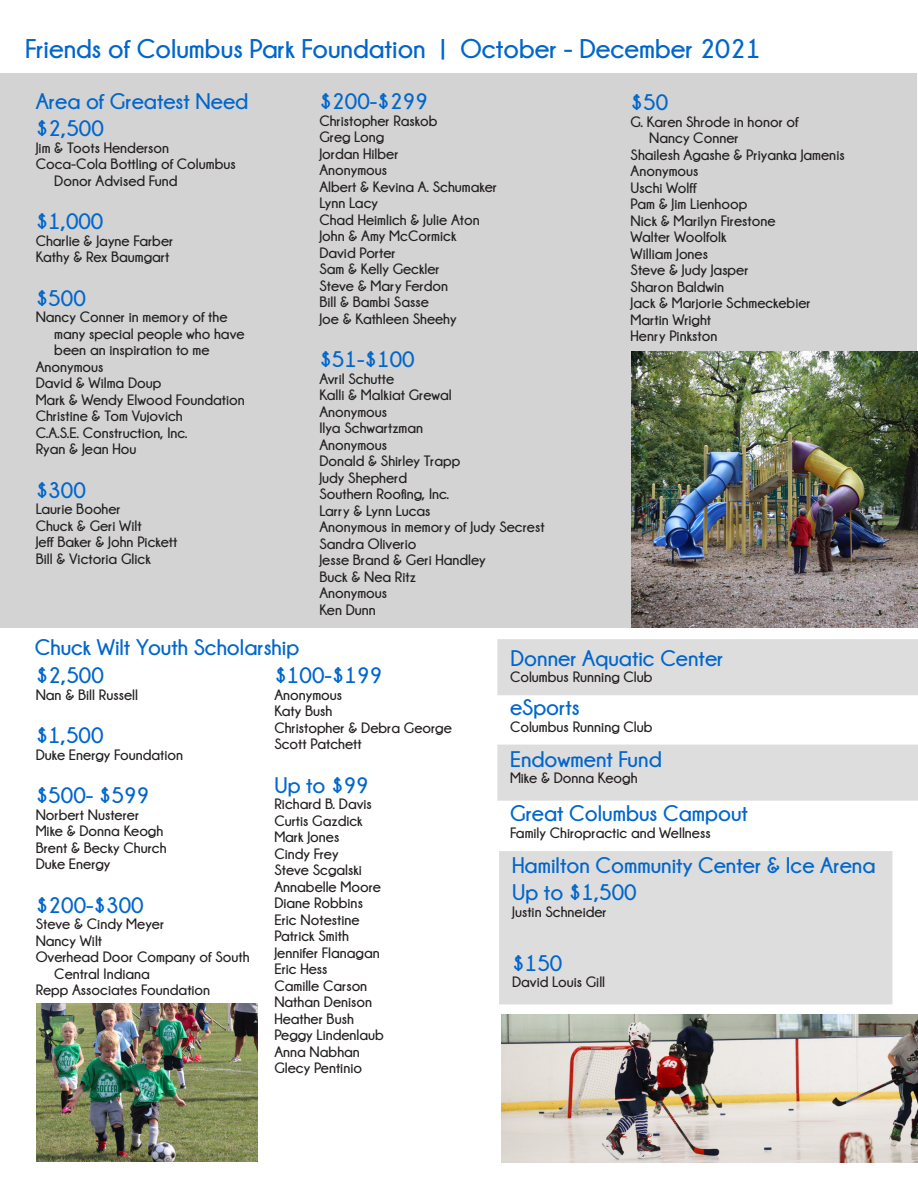
<style>
.page{position:relative;width:918px;height:1188px;background:#fff}
.page>*{position:absolute;margin:0;border:0;box-sizing:border-box;transform-origin:0 0}
.t1{font:700 27px "Champagne&Limousines";color:#06c}
.t2{font:700 22.5px/27px "Champagne&Limousines";color:#06c}
.t3{font:700 15px/16.5px "Champagne&Limousines";color:#231f20}
</style>
<div class="page">
<div style="left:0;top:73px;width:916px;height:555px;background:#d3d3d3"></div>
<div style="left:498px;top:640px;width:419px;height:55px;background:#dedddd"></div>
<div style="left:498px;top:745px;width:419px;height:55px;background:#dedddd"></div>
<div style="left:500px;top:852px;width:392px;height:152px;background:#dedddd"></div>
<img style="left:36px;top:1003px;width:221px;height:159px">
<img style="left:501px;top:1014px;width:416px;height:149px">
<img style="left:631px;top:351px;width:286px;height:276px">
<p class="t1" style="left:25px;top:34px;width:737px">Friends of Columbus Park Foundation | October - December 2021</p>
<p class="t2" style="left:36px;top:88px;width:214px">Area of Greatest Need $2,500</p>
<p class="t3" style="left:36px;top:139px;width:135px">Jim &amp; Toots Henderson</p>
<p class="t3" style="left:54px;top:156px;width:183px;text-indent:-19px">Coca-Cola Bottling of Columbus<br>Donor Advised Fund</p>
<p class="t2" style="left:36px;top:208px;width:69px">$1,000</p>
<p class="t3" style="left:36px;top:232px;width:139px">Charlie &amp; Jayne Farber</p>
<p class="t3" style="left:36px;top:249px;width:135px">Kathy &amp; Rex Baumgart</p>
<p class="t2" style="left:36px;top:284px;width:52px">$500</p>
<p class="t3" style="left:54px;top:309px;width:192px;text-indent:-19px">Nancy Conner in memory of the many special people who have been an inspiration to me</p>
<p class="t3" style="left:36px;top:358px;width:69px">Anonymous</p>
<p class="t3" style="left:36px;top:375px;width:127px">David &amp; Wilma Doup</p>
<p class="t3" style="left:36px;top:391px;width:211px">Mark &amp; Wendy Elwood Foundation</p>
<p class="t3" style="left:36px;top:408px;width:149px">Christine &amp; Tom Vujovich</p>
<p class="t3" style="left:36px;top:424px;width:153px">C.A.S.E. Construction, Inc.</p>
<p class="t3" style="left:36px;top:441px;width:102px">Ryan &amp; Jean Hou</p>
<p class="t2" style="left:36px;top:476px;width:52px">$300</p>
<p class="t3" style="left:36px;top:501px;width:87px">Laurie Booher</p>
<p class="t3" style="left:36px;top:517px;width:108px">Chuck &amp; Geri Wilt</p>
<p class="t3" style="left:36px;top:534px;width:143px">Jeff Baker &amp; John Pickett</p>
<p class="t3" style="left:36px;top:550px;width:117px">Bill &amp; Victoria Glick</p>
<p class="t2" style="left:319px;top:88px;width:110px">$200-$299</p>
<p class="t3" style="left:319px;top:112px;width:120px">Christopher Raskob</p>
<p class="t3" style="left:319px;top:129px;width:66px">Greg Long</p>
<p class="t3" style="left:319px;top:145px;width:81px">Jordan Hilber</p>
<p class="t3" style="left:319px;top:162px;width:69px">Anonymous</p>
<p class="t3" style="left:319px;top:178px;width:179px">Albert &amp; Kevina A. Schumaker</p>
<p class="t3" style="left:319px;top:195px;width:60px">Lynn Lacy</p>
<p class="t3" style="left:319px;top:211px;width:162px">Chad Heimlich &amp; Julie Aton</p>
<p class="t3" style="left:319px;top:228px;width:139px">John &amp; Amy McCormick</p>
<p class="t3" style="left:319px;top:244px;width:78px">David Porter</p>
<p class="t3" style="left:319px;top:261px;width:122px">Sam &amp; Kelly Geckler</p>
<p class="t3" style="left:319px;top:277px;width:130px">Steve &amp; Mary Ferdon</p>
<p class="t3" style="left:319px;top:294px;width:111px">Bill &amp; Bambi Sasse</p>
<p class="t3" style="left:319px;top:310px;width:139px">Joe &amp; Kathleen Sheehy</p>
<p class="t2" style="left:319px;top:346px;width:97px">$51-$100</p>
<p class="t3" style="left:319px;top:370px;width:76px">Avril Schutte</p>
<p class="t3" style="left:319px;top:387px;width:134px">Kalli &amp; Malkiat Grewal</p>
<p class="t3" style="left:319px;top:403px;width:69px">Anonymous</p>
<p class="t3" style="left:319px;top:420px;width:105px">Ilya Schwartzman</p>
<p class="t3" style="left:319px;top:436px;width:69px">Anonymous</p>
<p class="t3" style="left:319px;top:453px;width:143px">Donald &amp; Shirley Trapp</p>
<p class="t3" style="left:319px;top:469px;width:89px">Judy Shepherd</p>
<p class="t3" style="left:319px;top:486px;width:131px">Southern Roofing, Inc.</p>
<p class="t3" style="left:319px;top:502px;width:113px">Larry &amp; Lynn Lucas</p>
<p class="t3" style="left:319px;top:519px;width:227px">Anonymous in memory of Judy Secrest</p>
<p class="t3" style="left:319px;top:535px;width:99px">Sandra Oliverio</p>
<p class="t3" style="left:319px;top:552px;width:168px">Jesse Brand &amp; Geri Handley</p>
<p class="t3" style="left:319px;top:568px;width:98px">Buck &amp; Nea Ritz</p>
<p class="t3" style="left:319px;top:585px;width:69px">Anonymous</p>
<p class="t3" style="left:319px;top:601px;width:58px">Ken Dunn</p>
<p class="t2" style="left:631px;top:89px;width:39px">$50</p>
<p class="t3" style="left:649px;top:113px;width:151px;text-indent:-19px">G. Karen Shrode in honor of<br>Nancy Conner</p>
<p class="t3" style="left:631px;top:146px;width:216px">Shailesh Agashe &amp; Priyanka Jamenis</p>
<p class="t3" style="left:631px;top:163px;width:69px">Anonymous</p>
<p class="t3" style="left:631px;top:179px;width:67px">Uschi Wolff</p>
<p class="t3" style="left:631px;top:196px;width:118px">Pam &amp; Jim Lienhoop</p>
<p class="t3" style="left:631px;top:212px;width:146px">Nick &amp; Marilyn Firestone</p>
<p class="t3" style="left:631px;top:229px;width:98px">Walter Woolfolk</p>
<p class="t3" style="left:631px;top:245px;width:79px">William Jones</p>
<p class="t3" style="left:631px;top:262px;width:119px">Steve &amp; Judy Jasper</p>
<p class="t3" style="left:631px;top:278px;width:95px">Sharon Baldwin</p>
<p class="t3" style="left:631px;top:295px;width:182px">Jack &amp; Marjorie Schmeckebier</p>
<p class="t3" style="left:631px;top:311px;width:82px">Martin Wright</p>
<p class="t3" style="left:631px;top:328px;width:88px">Henry Pinkston</p>
<p class="t2" style="left:35px;top:633px;width:266px">Chuck Wilt Youth Scholarship</p>
<p class="t2" style="left:36px;top:662px;width:70px">$2,500</p>
<p class="t3" style="left:36px;top:686px;width:104px">Nan &amp; Bill Russell</p>
<p class="t2" style="left:36px;top:722px;width:69px">$1,500</p>
<p class="t3" style="left:36px;top:746px;width:149px">Duke Energy Foundation</p>
<p class="t2" style="left:36px;top:782px;width:115px">$500- $599</p>
<p class="t3" style="left:36px;top:806px;width:105px">Norbert Nusterer</p>
<p class="t3" style="left:36px;top:823px;width:129px">Mike &amp; Donna Keogh</p>
<p class="t3" style="left:36px;top:839px;width:133px">Brent &amp; Becky Church</p>
<p class="t3" style="left:36px;top:856px;width:76px">Duke Energy</p>
<p class="t2" style="left:36px;top:891px;width:110px">$200-$300</p>
<p class="t3" style="left:36px;top:916px;width:130px">Steve &amp; Cindy Meyer</p>
<p class="t3" style="left:36px;top:932px;width:68px">Nancy Wilt</p>
<p class="t3" style="left:54px;top:949px;width:197px;text-indent:-19px">Overhead Door Company of South<br>Central Indiana</p>
<p class="t3" style="left:36px;top:982px;width:176px">Repp Associates Foundation</p>
<p class="t2" style="left:274px;top:662px;width:109px">$100-$199</p>
<p class="t3" style="left:274px;top:686px;width:69px">Anonymous</p>
<p class="t3" style="left:274px;top:703px;width:60px">Katy Bush</p>
<p class="t3" style="left:274px;top:719px;width:179px">Christopher &amp; Debra George</p>
<p class="t3" style="left:274px;top:736px;width:89px">Scott Patchett</p>
<p class="t2" style="left:274px;top:771px;width:96px">Up to $99</p>
<p class="t3" style="left:274px;top:796px;width:99px">Richard B. Davis</p>
<p class="t3" style="left:274px;top:812px;width:90px">Curtis Gazdick</p>
<p class="t3" style="left:274px;top:829px;width:66px">Mark Jones</p>
<p class="t3" style="left:274px;top:845px;width:66px">Cindy Frey</p>
<p class="t3" style="left:274px;top:862px;width:89px">Steve Scgalski</p>
<p class="t3" style="left:274px;top:878px;width:108px">Annabelle Moore</p>
<p class="t3" style="left:274px;top:895px;width:90px">Diane Robbins</p>
<p class="t3" style="left:274px;top:911px;width:87px">Eric Notestine</p>
<p class="t3" style="left:274px;top:928px;width:76px">Patrick Smith</p>
<p class="t3" style="left:274px;top:944px;width:107px">Jennifer Flanagan</p>
<p class="t3" style="left:274px;top:961px;width:55px">Eric Hess</p>
<p class="t3" style="left:274px;top:977px;width:94px">Camille Carson</p>
<p class="t3" style="left:274px;top:994px;width:99px">Nathan Denison</p>
<p class="t3" style="left:274px;top:1010px;width:81px">Heather Bush</p>
<p class="t3" style="left:274px;top:1027px;width:111px">Peggy Lindenlaub</p>
<p class="t3" style="left:274px;top:1043px;width:87px">Anna Nabhan</p>
<p class="t3" style="left:274px;top:1060px;width:89px">Glecy Pentinio</p>
<p class="t2" style="left:511px;top:645px;width:214px">Donner Aquatic Center</p>
<p class="t3" style="left:510px;top:669px;width:144px">Columbus Running Club</p>
<p class="t2" style="left:510px;top:694px;width:71px">eSports</p>
<p class="t3" style="left:510px;top:718px;width:144px">Columbus Running Club</p>
<p class="t2" style="left:510px;top:745px;width:153px">Endowment Fund</p>
<p class="t3" style="left:510px;top:770px;width:129px">Mike &amp; Donna Keogh</p>
<p class="t2" style="left:510px;top:800px;width:240px">Great Columbus Campout</p>
<p class="t3" style="left:510px;top:824px;width:202px">Family Chiropractic and Wellness</p>
<p class="t2" style="left:512px;top:852px;width:365px">Hamilton Community Center &amp; Ice Arena</p>
<p class="t2" style="left:512px;top:879px;width:126px">Up to $1,500</p>
<p class="t3" style="left:512px;top:903px;width:96px">Justin Schneider</p>
<p class="t2" style="left:512px;top:949px;width:52px">$150</p>
<p class="t3" style="left:512px;top:974px;width:95px">David Louis Gill</p>
</div>
